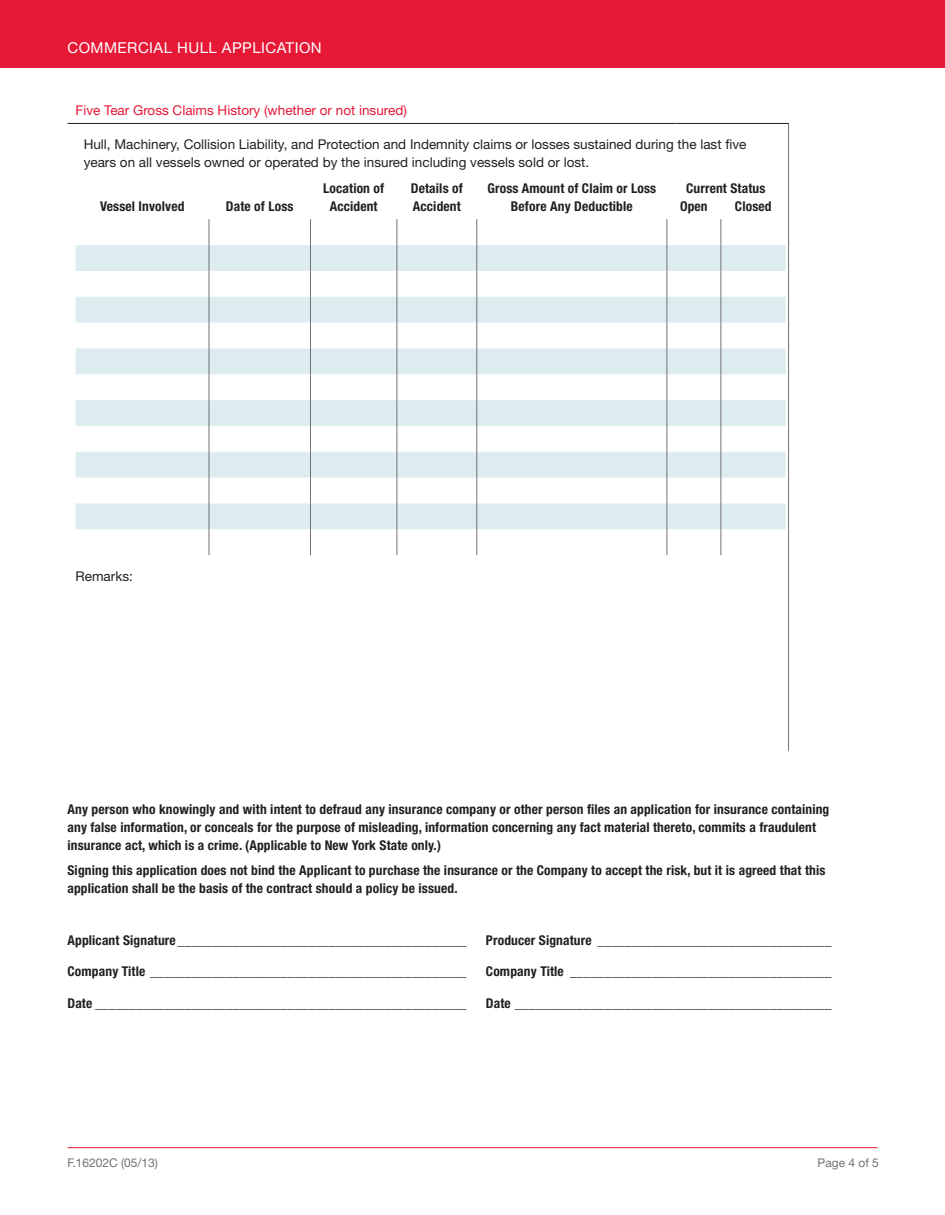
<style>
.page{position:relative;width:945px;height:1215px;background:#fff}
.page>*{position:absolute;margin:0;border:0;box-sizing:border-box;transform-origin:0 0}
.t1{font:15px "Helvetica Neue LT Std";letter-spacing:.03em;color:#fff}
.t2{font:700 condensed 13.5px/18px "Helvetica Neue LT Std";letter-spacing:.01em;color:#231f20}
.t3{font:13.5px/18px "Helvetica Neue LT Std";color:#231f20}
.t4{font:13.5px "Helvetica Neue LT Std";color:#e51836}
.t5{font:12px "Helvetica Neue LT Std";color:#717074}
</style>
<div class="page">
<div style="left:0;top:0;width:945px;height:68px;background:#e51836"></div>
<hr style="left:68px;top:1147px;width:810px;height:1px;background:#e51836">
<hr style="left:788px;top:124px;width:1px;height:439px;background:#717074">
<hr style="left:788px;top:563px;width:1px;height:188px;background:#717074">
<hr style="left:68px;top:123px;width:609px;height:1px;background:#231f20">
<hr style="left:677px;top:123px;width:52px;height:1px;background:#231f20">
<hr style="left:729px;top:123px;width:60px;height:1px;background:#231f20">
<svg style="left:76px;top:219px;width:709px;height:336px"></svg>
<svg style="left:76px;top:245px;width:710px;height:284px;fill:#dcecef"></svg>
<svg style="left:209px;top:219px;width:1px;height:336px"></svg>
<svg style="left:310px;top:219px;width:1px;height:336px"></svg>
<svg style="left:397px;top:219px;width:1px;height:336px"></svg>
<svg style="left:476px;top:219px;width:1px;height:336px"></svg>
<svg style="left:667px;top:219px;width:1px;height:336px"></svg>
<svg style="left:721px;top:219px;width:1px;height:336px"></svg>
<p class="t1" style="left:68px;top:38px;width:256px">Commercial Hull Application</p>
<p class="t4" style="left:76px;top:102px;width:333px">Five Tear Gross Claims History (whether or not insured)</p>
<p class="t3" style="left:84px;top:135px;width:664px">Hull, Machinery, Collision Liability, and Protection and Indemnity claims or losses sustained during the last five years on all vessels owned or operated by the insured including vessels sold or lost.</p>
<p class="t2" style="left:100px;top:197px;width:86px">Vessel Involved</p>
<p class="t2" style="left:226px;top:197px;width:69px">Date of Loss</p>
<p class="t2" style="left:686px;top:179px;width:81px">Current Status</p>
<p class="t2" style="left:323px;top:179px;width:63px;text-align:center">Location of<br>Accident</p>
<p class="t2" style="left:411px;top:179px;width:53px">Details of<br>Accident</p>
<p class="t2" style="left:487px;top:179px;width:170px;text-align:center">Gross Amount of Claim or Loss<br>Before Any Deductible</p>
<p class="t2" style="left:680px;top:197px;width:29px">Open</p>
<p class="t2" style="left:735px;top:197px;width:38px">Closed</p>
<p class="t3" style="left:76px;top:567px;width:59px">Remarks:</p>
<p class="t2" style="left:67px;top:800px;width:763px">Any person who knowingly and with intent to defraud any insurance company or other person files an application for insurance containing any false information, or conceals for the purpose of misleading, information concerning any fact material thereto, commits a fraudulent insurance act, which is a crime. (Applicable to New York State only.)</p>
<p class="t2" style="left:67px;top:861px;width:759px">Signing this application does not bind the Applicant to purchase the insurance or the Company to accept the risk, but it is agreed that this application shall be the basis of the contract should a policy be issued.</p>
<p class="t2" style="left:67px;top:931px;width:401px">Applicant Signature __________________________________________</p>
<p class="t2" style="left:486px;top:931px;width:347px">Producer Signature __________________________________</p>
<p class="t2" style="left:67px;top:962px;width:401px">Company Title ______________________________________________</p>
<p class="t2" style="left:486px;top:962px;width:347px">Company Title ______________________________________</p>
<p class="t2" style="left:67px;top:994px;width:401px">Date ______________________________________________________</p>
<p class="t2" style="left:486px;top:994px;width:347px">Date ______________________________________________</p>
<p class="t5" style="left:68px;top:1156px;width:92px">F.16202C (05/13)</p>
<p class="t5" style="left:818px;top:1156px;width:63px">Page 4 of 5</p>
</div>
